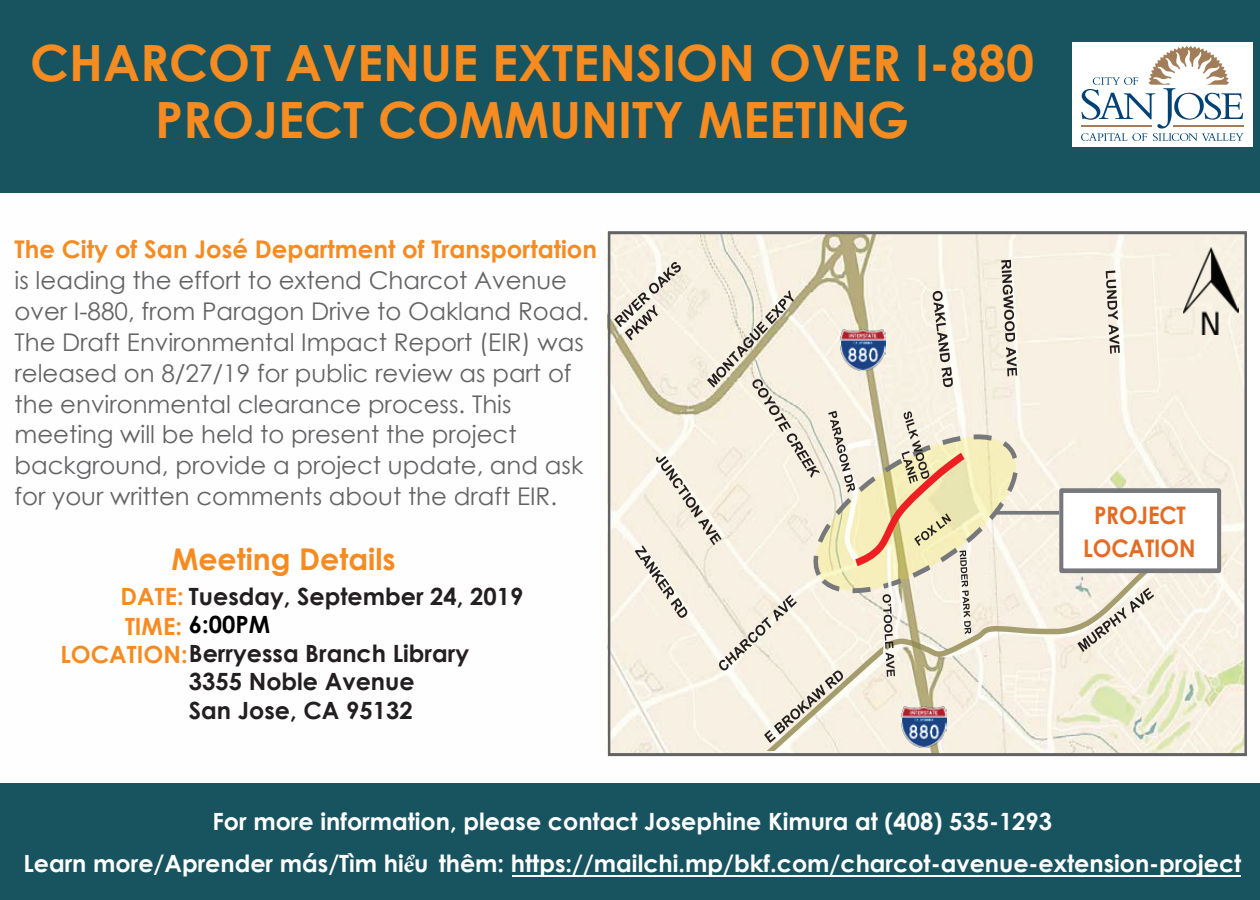
<style>
.page{position:relative;width:1260px;height:900px;background:#fff}
.page>*{position:absolute;margin:0;border:0;box-sizing:border-box;transform-origin:0 0}
.t1{font:700 50px/57.2px "Century Gothic";color:#f68b20;text-align:center}
.t2{font:700 30px "Century Gothic";color:#f68b21}
.t3{font:24.5px/31px "Century Gothic";color:#636366}
.t4{font:700 24.5px "Century Gothic";color:#f68b21}
.t5{font:700 24.25px/32.8px "Century Gothic";letter-spacing:-.005em;color:#e36c25;text-align:center;scale:.92 1}
.t6{font:700 23.75px/41.5px "Century Gothic";color:#fff;text-align:center}
.t7{font:700 23.75px "Century Gothic";color:#231f20}
.t8{font:700 23.75px "Century Gothic";color:#231f20}
.t9{font:700 23.75px "Century Gothic";color:#000}
.s1{font-style:inherit}
.s2{color:#636466}
.s3{color:#f68b21}
.s4{font-family:"Minion Pro"}
</style>
<div class="page">
<div style="left:0;top:783px;width:1260px;height:117px;background:#185360"></div>
<img style="left:612px;top:235px;width:631px;height:517px">
<img style="left:1184px;top:247px;width:55px;height:88px">
<svg style="left:1033px;top:511px;width:26px;height:4px"></svg>
<img style="left:733px;top:239px;width:126px;height:21px">
<img style="left:1089px;top:251px;width:52px;height:202px">
<svg style="left:1106px;top:271px;width:14px;height:83px"></svg>
<img style="left:985px;top:240px;width:52px;height:202px">
<img style="left:607px;top:239px;width:126px;height:124px">
<svg style="left:908px;top:562px;width:246px;height:189px;background:#efecda"></svg>
<img style="left:1054px;top:523px;width:173px;height:153px">
<svg style="left:1077px;top:588px;width:77px;height:64px;background:#ded8cb"></svg>
<div style="left:1059px;top:489px;width:160px;height:82px;background:#fff"></div>
<div style="left:1059px;top:488px;width:162px;height:85px;border:4px solid #76787b"></div>
<img style="left:740px;top:743px;width:168px;height:8px">
<svg style="left:614px;top:260px;width:419px;height:483px;background:#eae2d2"></svg>
<div style="left:608px;top:231px;width:639px;height:525px;border:3px solid #636366"></div>
<hr style="left:512px;top:875px;width:728px;height:2px;background:#fff">
<div style="left:0;top:0;width:1260px;height:193px;background:#185360"></div>
<div style="left:1072px;top:42px;width:180px;height:104px;background:#fff"></div>
<svg style="left:1081px;top:46px;width:163px;height:95px"></svg>
<h1 class="t1" style="left:30px;top:32px;width:1005px">CHARCOT AVENUE EXTENSION <span class="s1">OVER I-880<br></span>PROJECT <span class="s1">COMMUNITY MEETING</span></h1>
<p class="t4" style="left:15px;top:231px;width:584px">The City of San José Department of Transportation</p>
<p class="t3" style="left:15px;top:264px;width:576px">is leading the effort to extend Charcot Avenue over I-880, from Paragon Drive to Oakland Road.<br>The Draft Environmental Impact Report (EIR) was released on <span class="s2">8/27/19</span> for public review as part of the environmental clearance process. This meeting will be held to present the project background, provide a project update, and ask for your written comments about the draft EIR.</p>
<p class="t2" style="left:171px;top:536px;width:226px">Meeting Details</p>
<p class="t7" style="left:121px;top:578px;width:404px"><span class="s3">DATE:</span> Tuesday, September 24, 2019</p>
<p class="t9" style="left:125px;top:607px;width:147px"><span class="s3">TIME:</span> 6:00PM</p>
<p class="t7" style="left:60px;top:635px;width:410px"><span class="s3">LOCATION:</span>Berryessa Branch Library</p>
<p class="t7" style="left:189px;top:664px;width:227px">3355 Noble Avenue</p>
<p class="t8" style="left:189px;top:692px;width:225px">San Jose, CA 9513<span class="s1">2</span></p>
<p class="t5" style="left:1083px;top:498px;width:124px">PROJECT<br>LOCATION</p>
<p class="t6" style="left:23px;top:800px;width:1220px"><span class="s1">For more information, please contact</span> Josephine Kimura at (408) 535-1293<br>Learn more/Aprender más/Tìm hi<span class="s4">ể</span>u thêm: https://mailchi.mp/bkf.com/charcot-avenue-extension-project</p>
</div>
